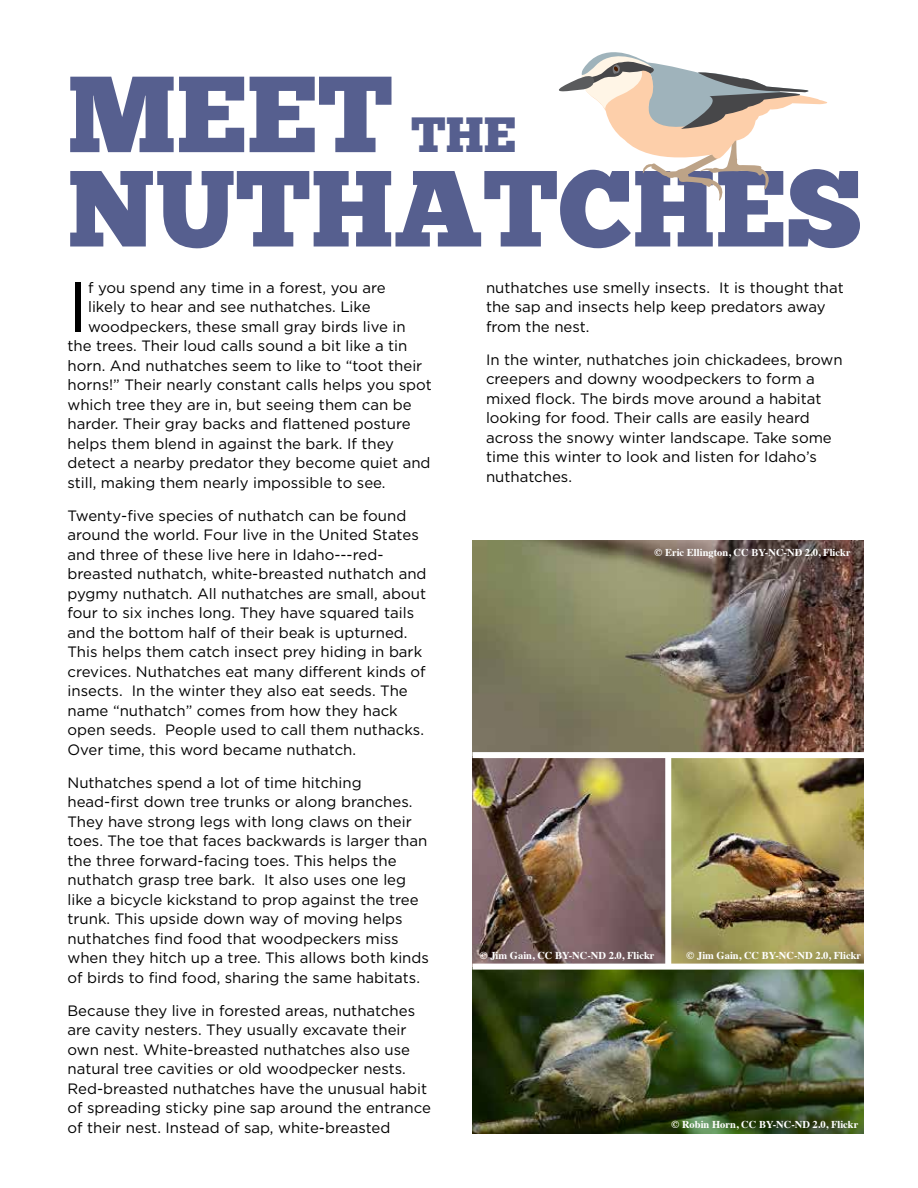
<style>
.page{position:relative;width:918px;height:1188px;background:#fff}
.page>*{position:absolute;margin:0;border:0;box-sizing:border-box;transform-origin:0 0}
.t1{font:108px/94.3px "Chunk Five";color:#565f8f}
.t2{font:70.65px "Gotham";color:#000}
.t3{font:15px/19.5px "Gotham";color:#000}
.t4{font:700 10.5px "Times";color:#fff}
.s1{font-size:49.5px}
</style>
<div class="page">
<img style="left:472px;top:540px;width:392px;height:594px">
<svg style="left:559px;top:52px;width:268px;height:149px"></svg>
<div style="left:472px;top:752px;width:392px;height:6px;background:#fff"></div>
<div style="left:472px;top:964px;width:392px;height:6px;background:#fff"></div>
<div style="left:665px;top:756px;width:6px;height:213px;background:#fff"></div>
<h1 class="t1" style="left:68px;top:68px;width:797px">MEET <span class="s1">THE<br></span>NUTHATCHES</h1>
<h2 class="t2" style="left:68px;top:262px;width:22px">I</h2>
<p class="t3" style="left:88px;top:277px;width:299px">f you spend any time in a forest, you are</p>
<p class="t3" style="left:88px;top:297px;width:284px">likely to hear and see nuthatches. Like</p>
<p class="t3" style="left:88px;top:316px;width:319px">woodpeckers, these small gray birds live in</p>
<p class="t3" style="left:67px;top:336px;width:341px">the trees. Their loud calls sound a bit like a tin</p>
<p class="t3" style="left:67px;top:355px;width:356px">horn. And nuthatches seem to like to “toot their</p>
<p class="t3" style="left:67px;top:375px;width:366px">horns!” Their nearly constant calls helps you spot</p>
<p class="t3" style="left:67px;top:394px;width:346px">which tree they are in, but seeing them can be</p>
<p class="t3" style="left:67px;top:414px;width:345px">harder. Their gray backs and flattened posture</p>
<p class="t3" style="left:67px;top:433px;width:328px">helps them blend in against the bark. If they</p>
<p class="t3" style="left:67px;top:453px;width:365px">detect a nearby predator they become quiet and</p>
<p class="t3" style="left:67px;top:472px;width:320px">still, making them nearly impossible to see.</p>
<p class="t3" style="left:67px;top:505px;width:361px">Twenty-five species of nuthatch can be found around the world. Four live in the United States and three of these live here in Idaho---red&shy;breasted nuthatch, white-breasted nuthatch and pygmy nuthatch. All nuthatches are small, about four to six inches long. They have squared tails and the bottom half of their beak is upturned.<br>This helps them catch insect prey hiding in bark crevices. Nuthatches eat many different kinds of insects. In the winter they also eat seeds. The name “nuthatch” comes from how they hack open seeds. People used to call them nuthacks.<br>Over time, this word became nuthatch.</p>
<p class="t3" style="left:67px;top:772px;width:363px">Nuthatches spend a lot of time hitching head-first down tree trunks or along branches.<br>They have strong legs with long claws on their toes. The toe that faces backwards is larger than the three forward-facing toes. This helps the nuthatch grasp tree bark. It also uses one leg like a bicycle kickstand to prop against the tree trunk. This upside down way of moving helps nuthatches find food that woodpeckers miss when they hitch up a tree. This allows both kinds of birds to find food, sharing the same habitats.</p>
<p class="t3" style="left:67px;top:1000px;width:365px">Because they live in forested areas, nuthatches are cavity nesters. They usually excavate their own nest. White-breasted nuthatches also use natural tree cavities or old woodpecker nests.<br>Red-breasted nuthatches have the unusual habit of spreading sticky pine sap around the entrance of their nest. Instead of sap, white-breasted</p>
<p class="t3" style="left:486px;top:277px;width:359px">nuthatches use smelly insects. It is thought that the sap and insects help keep predators away from the nest.</p>
<p class="t3" style="left:486px;top:349px;width:358px">In the winter, nuthatches join chickadees, brown creepers and downy woodpeckers to form a mixed flock. The birds move around a habitat looking for food. Their calls are easily heard across the snowy winter landscape. Take some time this winter to look and listen for Idaho’s nuthatches.</p>
<p class="t4" style="left:655px;top:543px;width:198px">© Eric Ellington, CC BY-NC-ND 2.0, Flickr</p>
<p class="t4" style="left:480px;top:946px;width:176px">© Jim Gain, CC BY-NC-ND 2.0, Flickr</p>
<p class="t4" style="left:687px;top:946px;width:176px">© Jim Gain, CC BY-NC-ND 2.0, Flickr</p>
<p class="t4" style="left:672px;top:1114px;width:188px">© Robin Horn, CC BY-NC-ND 2.0, Flickr</p>
</div>
